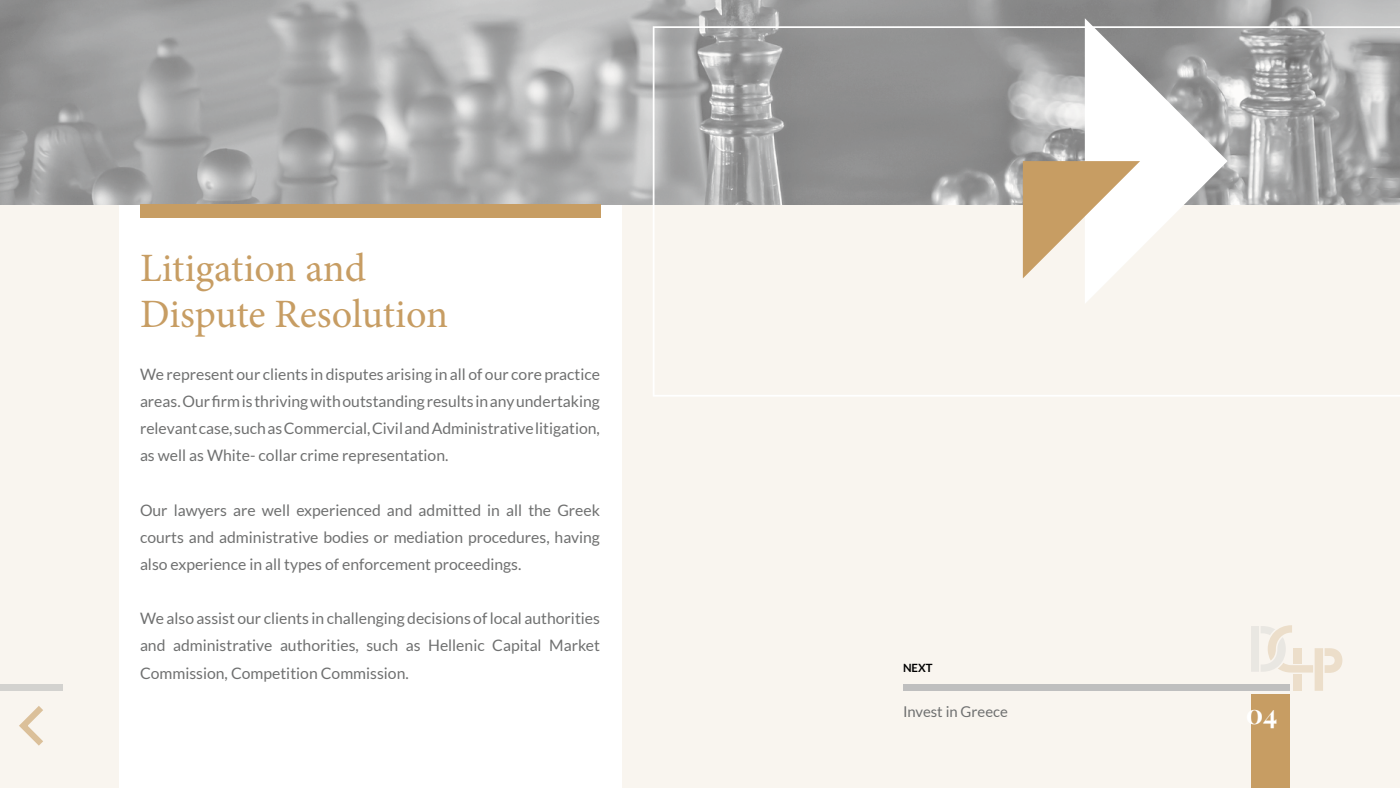
<style>
.page{position:relative;width:1400px;height:788px;background:#f9f5ef}
.page>*{position:absolute;margin:0;border:0;box-sizing:border-box;transform-origin:0 0}
.t1{font:40.25px/46.4px "Minion Pro";letter-spacing:-.005em;color:#c79d63}
.t2{font:700 27.12px "Playfair Display";color:#fff}
.t3{font:15.75px/27.1px "Lato";color:#6f7070;text-align:justify}
.t4{font:14.88px "Lato";color:#6f7070}
.t5{font:700 11.38px "Lato";color:#000}
</style>
<div class="page">
<div style="left:119px;top:206px;width:502px;height:582px;background:#fff"></div>
<img style="left:0;top:0;width:1400px;height:205px">
<div style="left:0;top:684px;width:62px;height:6px;background:#d3d2cf"></div>
<svg style="left:19px;top:706px;width:24px;height:40px"></svg>
<div style="left:903px;top:684px;width:387px;height:6px;background:#bfbfbf"></div>
<div style="left:1251px;top:694px;width:39px;height:94px;background:#c79d63"></div>
<svg style="left:1251px;top:625px;width:91px;height:65px"></svg>
<svg style="left:1023px;top:18px;width:205px;height:8px;background:#8b8b8b"></svg>
<svg style="left:653px;top:26px;width:747px;height:370px"></svg>
<div style="left:140px;top:205px;width:460px;height:13px;background:#c79d63"></div>
<h1 class="t1" style="left:140px;top:245px;width:310px">Litigation and<br>Dispute Resolution</h1>
<p class="t3" style="left:140px;top:360px;width:462px">We represent our clients in disputes arising in all of our core practice areas. Our firm is thriving with outstanding results in any undertaking relevant case, such as Commercial, Civil and Administrative litigation, as well as White- collar crime representation.</p>
<p class="t3" style="left:140px;top:496px;width:462px">Our lawyers are well experienced and admitted in all the Greek courts and administrative bodies or mediation procedures, having also experience in all types of enforcement proceedings.</p>
<p class="t3" style="left:140px;top:604px;width:462px">We also assist our clients in challenging decisions of local authorities and administrative authorities, such as Hellenic Capital Market Commission, Competition Commission.</p>
<p class="t5" style="left:903px;top:661px;width:31px">NEXT</p>
<p class="t4" style="left:903px;top:703px;width:106px">Invest in Greece</p>
<h2 class="t2" style="left:1246px;top:692px;width:33px">04</h2>
</div>
